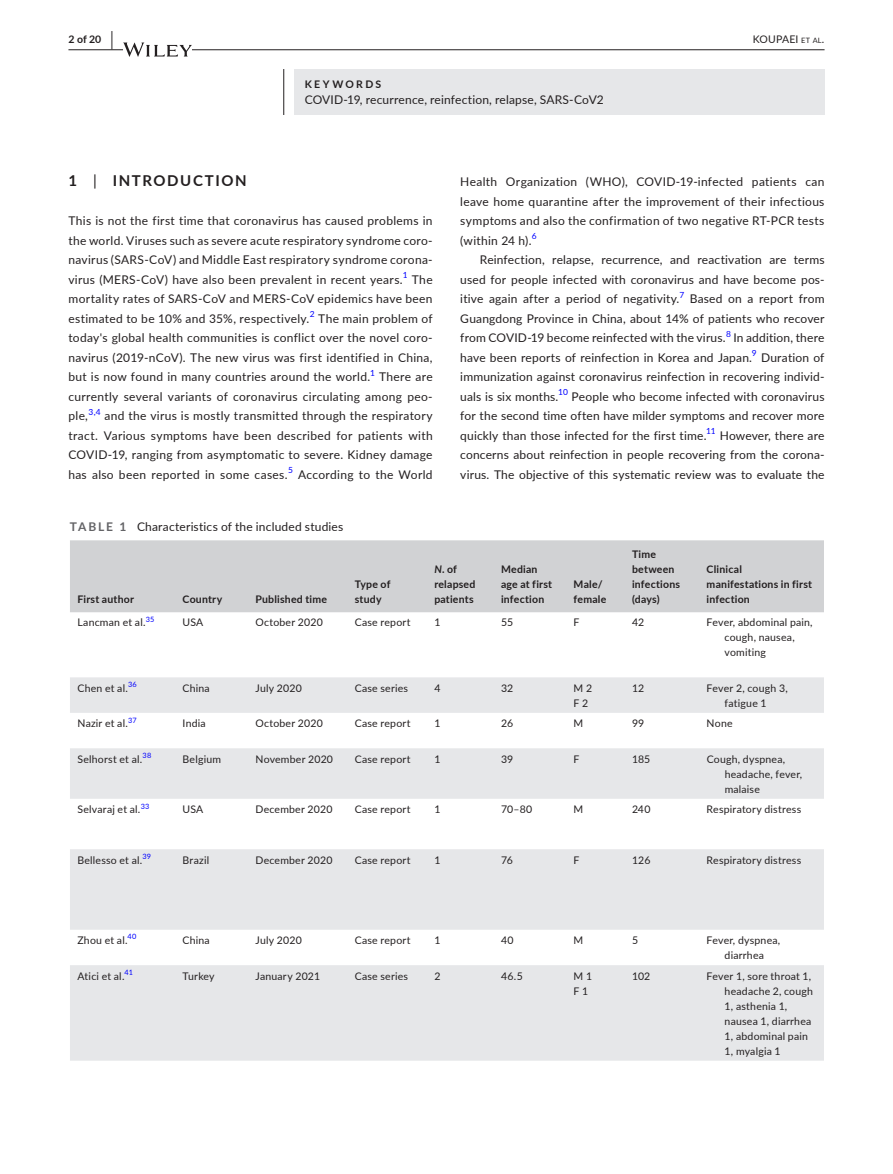
<style>
.page{position:relative;width:893px;height:1174px;background:#fff}
.page>*{position:absolute;margin:0;border:0;box-sizing:border-box;transform-origin:0 0}
.t1{font:700 15px "Lato";letter-spacing:.105em;color:#231f20}
.t2{font:12px/19.5px "Lato";letter-spacing:.02em;color:#231f20;text-align:justify}
.t3{font:10.5px/15px "Lato";letter-spacing:.02em;color:#231f20}
.t4{font:700 10.5px/15px "Lato";letter-spacing:.02em;color:#231f20}
.t5{font:10.5px "Lato";letter-spacing:.01em;color:#231f20}
.t6{font:700 10.5px "Lato";letter-spacing:.22em;color:#231f20}
.t7{font:8.4px "Lato";color:#00f}
.t8{font:7.35px "Lato";color:#00f}
.s1{font-size:19.5px}
.s2{font-size:7.35px}
.s3{font-weight:400}
.s4{font-weight:700;color:#636366}
.s5{font-style:italic}
</style>
<div class="page">
<hr style="left:68px;top:49px;width:756px;height:1px;background:#231f20">
<svg style="left:123px;top:42px;width:69px;height:15px"></svg>
<div style="left:294px;top:69px;width:530px;height:46px;background:#e6e7e9"></div>
<hr style="left:283px;top:69px;width:1px;height:46px;background:#231f20">
<div style="left:70px;top:540px;width:754px;height:72px;background:#d1d2d4"></div>
<svg style="left:70px;top:677px;width:754px;height:383px;fill:#e6e7e9"></svg>
<p class="t4" style="left:68px;top:31px;width:46px">2 of 20 <span class="s1">|</span></p>
<p class="t5" style="left:753px;top:31px;width:73px">KOUPAEI <span class="s2">et al</span>.</p>
<p class="t6" style="left:305px;top:76px;width:78px">KEYWORDS</p>
<p class="t2" style="left:305px;top:90px;width:301px">COVID-19, recurrence, reinfection, relapse, SARS-CoV2</p>
<p class="t1" style="left:68px;top:170px;width:180px">1 <span class="s3">|</span> INTRODUCTION</p>
<p class="t2" style="left:68px;top:210px;width:366px">This is not the first time that coronavirus has caused problems in the world. Viruses such as severe acute respiratory syndrome coro&shy;navirus (SARS-CoV) and Middle East respiratory syndrome corona&shy;virus (MERS-CoV) have also been prevalent in recent years.<sup>1</sup> The mortality rates of SARS-CoV and MERS-CoV epidemics have been estimated to be 10% and 35%, respectively.<sup>2</sup> The main problem of today's global health communities is conflict over the novel coro&shy;navirus (2019-nCoV). The new virus was first identified in China, but is now found in many countries around the world.<sup>1</sup> There are currently several variants of coronavirus circulating among peo&shy;ple,<sup>3,4</sup> and the virus is mostly transmitted through the respiratory tract. Various symptoms have been described for patients with COVID-19, ranging from asymptomatic to severe. Kidney damage has also been reported in some cases.</p>
<p class="t7" style="left:288px;top:464px;width:6px">5</p>
<p class="t2" style="left:298px;top:464px;width:136px">According to the World</p>
<p class="t2" style="left:70px;top:516px;width:275px"><span class="s4">TABLE 1</span> Characteristics of the included studies</p>
<p class="t2" style="left:460px;top:171px;width:366px">Health Organization (WHO), COVID-19-infected patients can leave home quarantine after the improvement of their infectious symptoms and also the confirmation of two negative RT-PCR tests (within 24 h).<sup>6</sup></p>
<p class="t2" style="left:460px;top:249px;width:366px;text-indent:20px">Reinfection, relapse, recurrence, and reactivation are terms used for people infected with coronavirus and have become pos&shy;itive again after a period of negativity.<sup>7</sup> Based on a report from Guangdong Province in China, about 14% of patients who recover from COVID-19 become reinfected with the virus.<sup>8</sup> In addition, there have been reports of reinfection in Korea and Japan.<sup>9</sup> Duration of immunization against coronavirus reinfection in recovering individ&shy;uals is six months.<sup>10</sup> People who become infected with coronavirus for the second time often have milder symptoms and recover more quickly than those infected for the first time.<sup>11</sup> However, there are concerns about reinfection in people recovering from the corona&shy;virus. The objective of this systematic review was to evaluate the</p>
<p class="t4" style="left:77px;top:591px;width:58px">First author</p>
<p class="t4" style="left:183px;top:591px;width:41px">Country</p>
<p class="t4" style="left:255px;top:591px;width:73px">Published time</p>
<p class="t4" style="left:355px;top:576px;width:37px">Type of study</p>
<p class="t4" style="left:434px;top:561px;width:43px"><span class="s5">N</span>. of relapsed patients</p>
<p class="t4" style="left:501px;top:561px;width:53px">Median age at first infection</p>
<p class="t4" style="left:574px;top:576px;width:34px">Male/ female</p>
<p class="t4" style="left:632px;top:546px;width:50px">Time between infections (days)</p>
<p class="t4" style="left:707px;top:561px;width:107px">Clinical manifestations in first infection</p>
<p class="t3" style="left:77px;top:614px;width:78px">Lancman et al.<sup>35</sup></p>
<p class="t3" style="left:183px;top:614px;width:22px">USA</p>
<p class="t3" style="left:255px;top:614px;width:69px">October 2020</p>
<p class="t3" style="left:355px;top:614px;width:57px">Case report</p>
<p class="t3" style="left:434px;top:614px;width:8px">1</p>
<p class="t3" style="left:501px;top:614px;width:14px">55</p>
<p class="t3" style="left:574px;top:614px;width:7px">F</p>
<p class="t3" style="left:632px;top:614px;width:14px">42</p>
<p class="t3" style="left:725px;top:614px;width:90px;text-indent:-18px">Fever, abdominal pain, cough, nausea, vomiting</p>
<p class="t3" style="left:77px;top:680px;width:61px">Chen et al.<sup>36</sup></p>
<p class="t3" style="left:183px;top:680px;width:29px">China</p>
<p class="t3" style="left:255px;top:680px;width:48px">July 2020</p>
<p class="t3" style="left:355px;top:680px;width:55px">Case series</p>
<p class="t3" style="left:434px;top:680px;width:8px">4</p>
<p class="t3" style="left:501px;top:680px;width:14px">32</p>
<p class="t3" style="left:574px;top:680px;width:20px">M 2<br>F 2</p>
<p class="t3" style="left:632px;top:680px;width:14px">12</p>
<p class="t3" style="left:707px;top:680px;width:83px;text-align:center">Fever 2, cough 3, fatigue 1</p>
<p class="t3" style="left:77px;top:715px;width:52px">Nazir et al.</p>
<p class="t8" style="left:128px;top:714px;width:10px">37</p>
<p class="t3" style="left:183px;top:715px;width:25px">India</p>
<p class="t3" style="left:255px;top:715px;width:69px">October 2020</p>
<p class="t3" style="left:355px;top:715px;width:57px">Case report</p>
<p class="t3" style="left:434px;top:715px;width:8px">1</p>
<p class="t3" style="left:501px;top:715px;width:14px">26</p>
<p class="t3" style="left:574px;top:715px;width:11px">M</p>
<p class="t3" style="left:632px;top:715px;width:14px">99</p>
<p class="t3" style="left:707px;top:715px;width:28px">None</p>
<p class="t3" style="left:77px;top:751px;width:75px">Selhorst et al.<sup>38</sup></p>
<p class="t3" style="left:183px;top:751px;width:40px">Belgium</p>
<p class="t3" style="left:255px;top:751px;width:79px">November 2020</p>
<p class="t3" style="left:355px;top:751px;width:57px">Case report</p>
<p class="t3" style="left:434px;top:751px;width:8px">1</p>
<p class="t3" style="left:501px;top:751px;width:14px">39</p>
<p class="t3" style="left:574px;top:751px;width:7px">F</p>
<p class="t3" style="left:632px;top:751px;width:20px">185</p>
<p class="t3" style="left:725px;top:751px;width:79px;text-indent:-18px">Cough, dyspnea, headache, fever, malaise</p>
<p class="t3" style="left:77px;top:801px;width:73px">Selvaraj et al.<sup>33</sup></p>
<p class="t3" style="left:183px;top:801px;width:22px">USA</p>
<p class="t3" style="left:255px;top:801px;width:79px">December 2020</p>
<p class="t3" style="left:355px;top:801px;width:57px">Case report</p>
<p class="t3" style="left:434px;top:801px;width:8px">1</p>
<p class="t3" style="left:501px;top:801px;width:33px">70–80</p>
<p class="t3" style="left:574px;top:801px;width:11px">M</p>
<p class="t3" style="left:632px;top:801px;width:20px">240</p>
<p class="t3" style="left:707px;top:801px;width:96px">Respiratory distress</p>
<p class="t3" style="left:77px;top:852px;width:66px">Bellesso et al.</p>
<p class="t8" style="left:143px;top:851px;width:10px">39</p>
<p class="t3" style="left:183px;top:852px;width:28px">Brazil</p>
<p class="t3" style="left:255px;top:852px;width:79px">December 2020</p>
<p class="t3" style="left:355px;top:852px;width:57px">Case report</p>
<p class="t3" style="left:434px;top:852px;width:8px">1</p>
<p class="t3" style="left:501px;top:852px;width:13px">76</p>
<p class="t3" style="left:574px;top:852px;width:7px">F</p>
<p class="t3" style="left:632px;top:852px;width:20px">126</p>
<p class="t3" style="left:707px;top:852px;width:96px">Respiratory distress</p>
<p class="t3" style="left:77px;top:932px;width:61px">Zhou et al.<sup>40</sup></p>
<p class="t3" style="left:183px;top:932px;width:29px">China</p>
<p class="t3" style="left:255px;top:932px;width:48px">July 2020</p>
<p class="t3" style="left:355px;top:932px;width:57px">Case report</p>
<p class="t3" style="left:434px;top:932px;width:8px">1</p>
<p class="t3" style="left:501px;top:932px;width:14px">40</p>
<p class="t3" style="left:574px;top:932px;width:11px">M</p>
<p class="t3" style="left:632px;top:932px;width:8px">5</p>
<p class="t3" style="left:707px;top:932px;width:75px;text-align:center">Fever, dyspnea, diarrhea</p>
<p class="t3" style="left:77px;top:968px;width:49px">Atici et al.</p>
<p class="t8" style="left:125px;top:967px;width:10px">41</p>
<p class="t3" style="left:183px;top:968px;width:34px">Turkey</p>
<p class="t3" style="left:255px;top:968px;width:66px">January 2021</p>
<p class="t3" style="left:355px;top:968px;width:55px">Case series</p>
<p class="t3" style="left:434px;top:968px;width:8px">2</p>
<p class="t3" style="left:501px;top:968px;width:23px">46.5</p>
<p class="t3" style="left:574px;top:968px;width:20px">M 1<br>F 1</p>
<p class="t3" style="left:632px;top:968px;width:20px">102</p>
<p class="t3" style="left:725px;top:968px;width:90px;text-indent:-18px">Fever 1, sore throat 1, headache 2, cough<br>1, asthenia 1, nausea 1, diarrhea<br>1, abdominal pain<br>1, myalgia 1</p>
</div>
